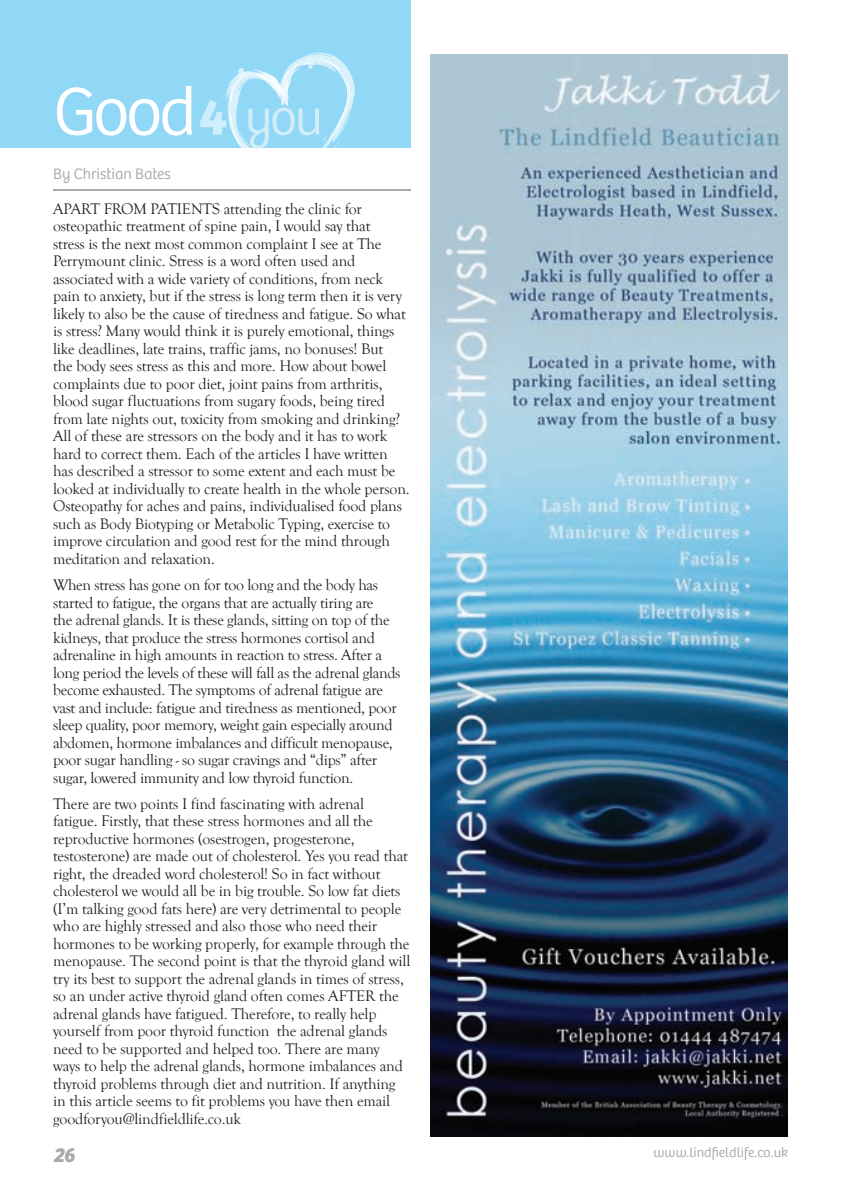
<style>
.page{position:relative;width:843px;height:1192px;background:#fff}
.page>*{position:absolute;margin:0;border:0;box-sizing:border-box;transform-origin:0 0}
.t1{font:300 70px "Bree";color:#fff}
.t2{font:italic 700 21px "Bree";color:#a8a9ad}
.t3{font:15.75px/17.5px "Goudy Old Style T";letter-spacing:-.01em;color:#231f20}
.t4{font:300 15.75px "Bree";letter-spacing:-.005em;color:#a8a9ad}
.t5{font:300 14px "Bree";color:#a8a9ad}
.s1{font-weight:700;font-size:52.5px;color:#d0edfa}
.s2{font-size:52.5px;color:#d0edfa}
</style>
<div class="page">
<img style="left:430px;top:54px;width:357px;height:1082px">
<hr style="left:53px;top:189px;width:357px;height:1px;background:#a8a9ad">
<div style="left:0;top:0;width:410px;height:147px;background:#90d8f6"></div>
<svg style="left:223px;top:52px;width:131px;height:96px"></svg>
<img style="left:229px;top:71px;width:59px;height:26px">
<h1 class="t1" style="left:53px;top:71px;width:271px">Good<span class="s1">4</span> <span class="s2">you</span></h1>
<p class="t4" style="left:53px;top:165px;width:119px">By Christian Bates</p>
<p class="t3" style="left:53px;top:200px;width:358px">APARt FRoM PAtIEnts attending the clinic for osteopathic treatment of spine pain, I would say that<br>stress is the next most common complaint I see at the Perrymount clinic. stress is a word often used and associated with a wide variety of conditions, from neck pain to anxiety, but if the stress is long term then it is very likely to also be the cause of tiredness and fatigue. so what is stress? Many would think it is purely emotional, things like deadlines, late trains, traffic jams, no bonuses! But<br>the body sees stress as this and more. How about bowel complaints due to poor diet, joint pains from arthritis, blood sugar fluctuations from sugary foods, being tired from late nights out, toxicity from smoking and drinking?<br>All of these are stressors on the body and it has to work hard to correct them. Each of the articles I have written has described a stressor to some extent and each must be looked at individually to create health in the whole person. osteopathy for aches and pains, individualised food plans such as Body Biotyping or Metabolic typing, exercise to improve circulation and good rest for the mind through meditation and relaxation.</p>
<p class="t3" style="left:53px;top:576px;width:349px">When stress has gone on for too long and the body has started to fatigue, the organs that are actually tiring are<br>the adrenal glands. It is these glands, sitting on top of the kidneys, that produce the stress hormones cortisol and adrenaline in high amounts in reaction to stress. After a long period the levels of these will fall as the adrenal glands become exhausted. the symptoms of adrenal fatigue are vast and include: fatigue and tiredness as mentioned, poor sleep quality, poor memory, weight gain especially around abdomen, hormone imbalances and difficult menopause, poor sugar handling - so sugar cravings and “dips” after sugar, lowered immunity and low thyroid function.</p>
<p class="t3" style="left:53px;top:795px;width:358px">there are two points I find fascinating with adrenal fatigue. Firstly, that these stress hormones and all the reproductive hormones (osestrogen, progesterone, testosterone) are made out of cholesterol. yes you read that right, the dreaded word cholesterol! so in fact without cholesterol we would all be in big trouble. so low fat diets (I’m talking good fats here) are very detrimental to people who are highly stressed and also those who need their hormones to be working properly, for example through the menopause. the second point is that the thyroid gland will try its best to support the adrenal glands in times of stress, so an under active thyroid gland often comes AFtER the adrenal glands have fatigued. therefore, to really help yourself from poor thyroid function the adrenal glands need to be supported and helped too. there are many ways to help the adrenal glands, hormone imbalances and thyroid problems through diet and nutrition. If anything in this article seems to fit problems you have then email goodforyou@lindfieldlife.co.uk</p>
<h2 class="t2" style="left:53px;top:1143px;width:23px">26</h2>
<p class="t5" style="left:653px;top:1144px;width:136px">www.lindfieldlife.co.uk</p>
</div>
